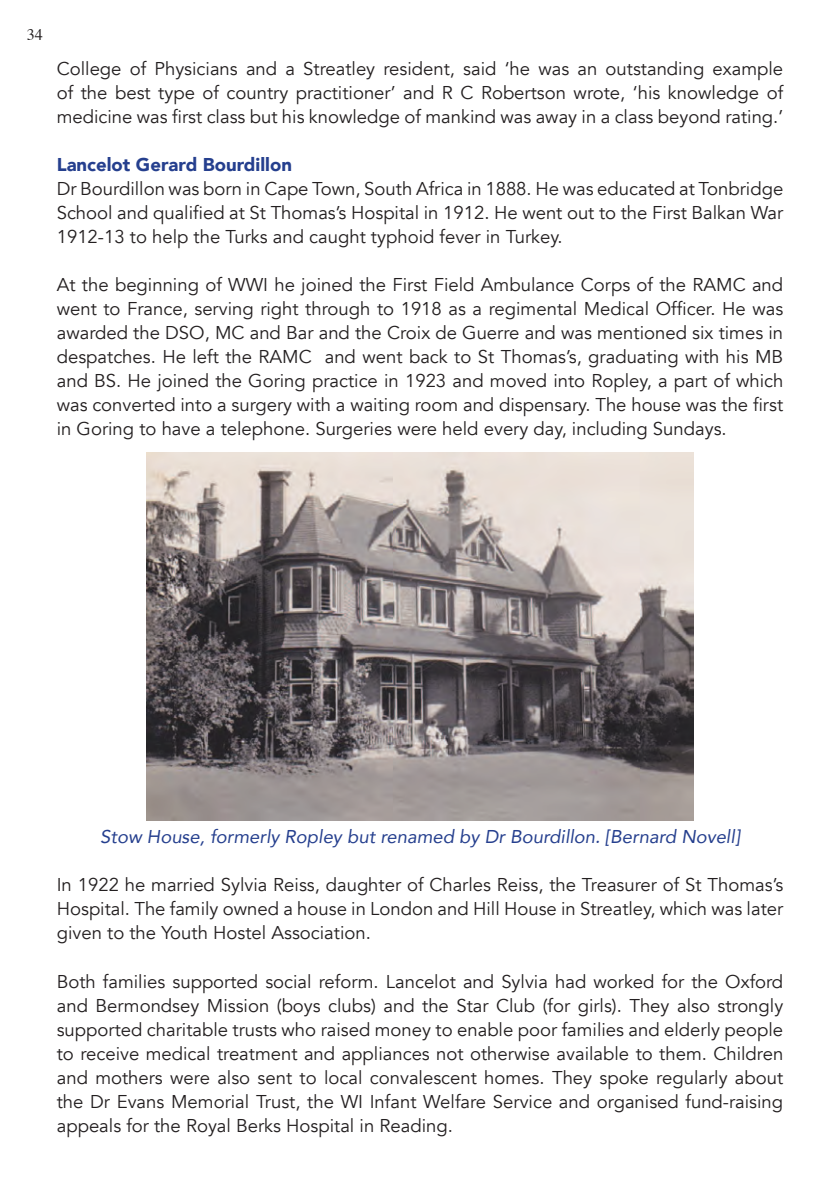
<style>
.page{position:relative;width:840px;height:1191px;background:#fff}
.page>*{position:absolute;margin:0;border:0;box-sizing:border-box;transform-origin:0 0}
.t1{font:18.4px/24px "Avenir";color:#231f20;text-align:justify}
.t2{font:italic 18.4px "Avenir";color:#253f8e}
.t3{font:900 18.4px "Avenir";color:#253f8e}
.t4{font:16px "Times";color:#231f20}
</style>
<div class="page">
<img style="left:146px;top:452px;width:547px;height:368px">
<p class="t4" style="left:27px;top:20px;width:17px">34</p>
<p class="t1" style="left:57px;top:57px;width:727px">College of Physicians and a Streatley resident, said ‘he was an outstanding example of the best type of country practitioner’ and R C Robertson wrote, ‘his knowledge of medicine was first class but his knowledge of mankind was away in a class beyond rating.’</p>
<p class="t3" style="left:57px;top:149px;width:237px">Lancelot Gerard Bourdillon</p>
<p class="t1" style="left:57px;top:177px;width:727px">Dr Bourdillon was born in Cape Town, South Africa in 1888. He was educated at Tonbridge School and qualified at St Thomas’s Hospital in 1912. He went out to the First Balkan War 1912-13 to help the Turks and caught typhoid fever in Turkey.</p>
<p class="t1" style="left:57px;top:273px;width:727px">At the beginning of WWI he joined the First Field Ambulance Corps of the RAMC and went to France, serving right through to 1918 as a regimental Medical Officer. He was awarded the DSO, MC and Bar and the Croix de Guerre and was mentioned six times in despatches. He left the RAMC and went back to St Thomas’s, graduating with his MB and BS. He joined the Goring practice in 1923 and moved into Ropley, a part of which was converted into a surgery with a waiting room and dispensary. The house was the first in Goring to have a telephone. Surgeries were held every day, including Sundays.</p>
<p class="t2" style="left:100px;top:825px;width:640px">Stow House, formerly Ropley but renamed by Dr Bourdillon. [Bernard Novell]</p>
<p class="t1" style="left:57px;top:873px;width:727px">In 1922 he married Sylvia Reiss, daughter of Charles Reiss, the Treasurer of St Thomas’s Hospital. The family owned a house in London and Hill House in Streatley, which was later given to the Youth Hostel Association.</p>
<p class="t1" style="left:57px;top:969px;width:727px">Both families supported social reform. Lancelot and Sylvia had worked for the Oxford and Bermondsey Mission (boys clubs) and the Star Club (for girls). They also strongly supported charitable trusts who raised money to enable poor families and elderly people to receive medical treatment and appliances not otherwise available to them. Children and mothers were also sent to local convalescent homes. They spoke regularly about the Dr Evans Memorial Trust, the WI Infant Welfare Service and organised fund-raising appeals for the Royal Berks Hospital in Reading.</p>
</div>
